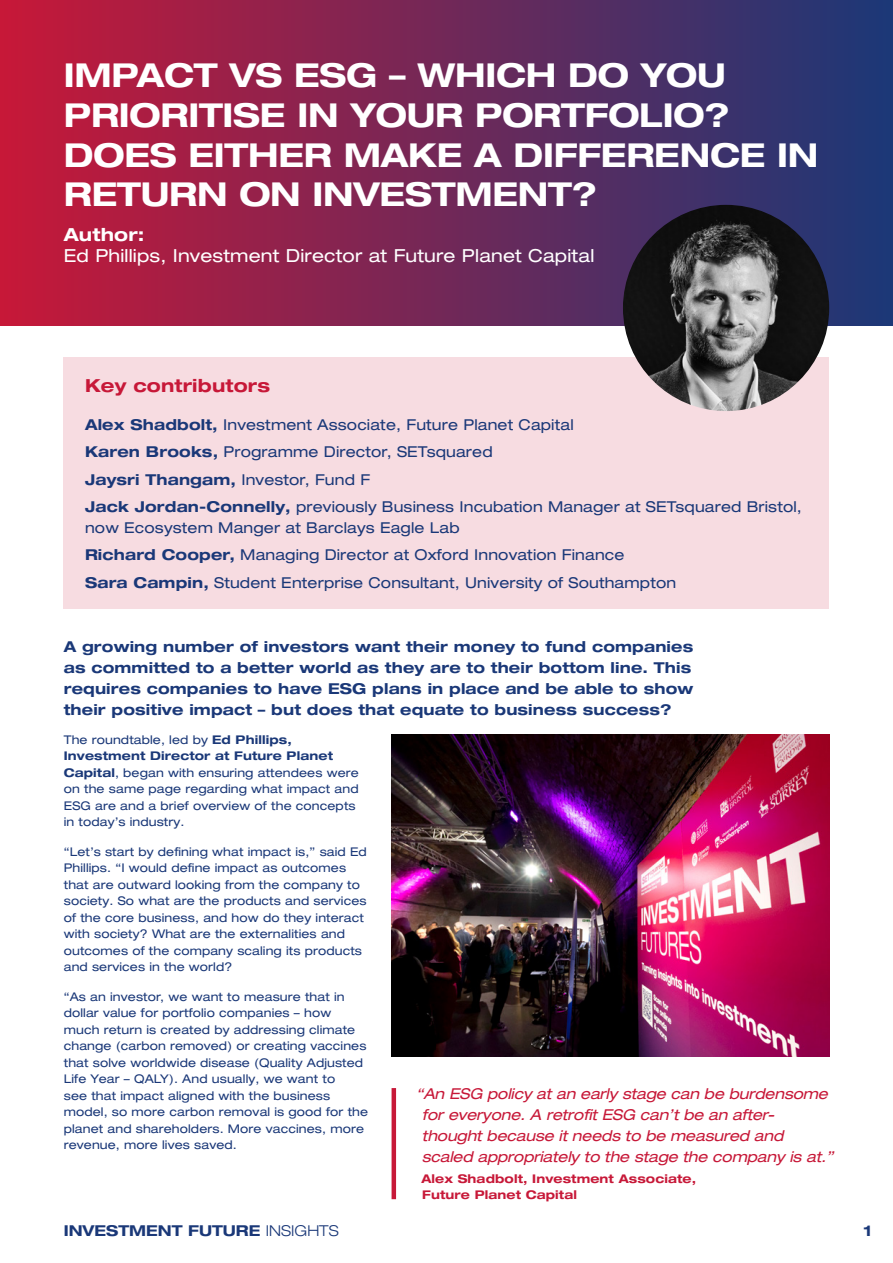
<style>
.page{position:relative;width:893px;height:1263px;background:#fff}
.page>*{position:absolute;margin:0;border:0;box-sizing:border-box;transform-origin:0 0}
.t1{font:700 expanded 33px/39.6px "Helvetica Neue LT Pro";letter-spacing:-.005em;color:#fff}
.t2{font:expanded 18px "Helvetica Neue LT Pro";letter-spacing:.01em;color:#fff}
.t3{font:700 expanded 18px "Helvetica Neue LT Pro";letter-spacing:.01em;color:#c71838}
.t4{font:700 expanded 18px "Helvetica Neue LT Pro";letter-spacing:.01em;color:#fff}
.t5{font:expanded 15px/27.3px "Helvetica Neue LT Pro";letter-spacing:.01em;color:#1a3878}
.t6{font:700 expanded 15px/21px "Helvetica Neue LT Pro";letter-spacing:.01em;color:#1a3878}
.t7{font:italic expanded 15px/21px "Helvetica Neue LT Pro";color:#c71838}
.t8{font:expanded 12px/16.5px "Helvetica Neue LT Pro";letter-spacing:.01em;color:#1a3878}
.t9{font:700 expanded 12px/16.5px "Helvetica Neue LT Pro";letter-spacing:.01em;color:#c71838}
.s1{font-weight:700}
.s2{font-weight:300}
</style>
<div class="page">
<div style="left:0;top:0;width:893px;height:326px;background:linear-gradient(to right,#c71838,#1b3877)"></div>
<div style="left:64px;top:358px;width:765px;height:251px;background:#f7dce1"></div>
<img style="left:623px;top:205px;width:206px;height:206px;border-radius:103px">
<img style="left:392px;top:735px;width:437px;height:321px">
<hr style="left:392px;top:1088px;width:4px;height:111px;background:#c71838">
<h1 class="t1" style="left:64px;top:54px;width:756px">IMPACT VS ESG – WHICH DO YOU<br>PRIORITISE IN YOUR PORTFOLIO?<br>DOES EITHER MAKE A DIFFERENCE IN<br>RETURN ON INVESTMENT?</h1>
<h2 class="t4" style="left:64px;top:222px;width:82px">Author:</h2>
<h2 class="t2" style="left:64px;top:244px;width:532px">Ed Phillips, Investment Director at Future Planet Capital</h2>
<h2 class="t3" style="left:85px;top:374px;width:187px">Key contributors</h2>
<p class="t5" style="left:85px;top:410px;width:718px"><span class="s1">Alex Shadbolt,</span> Investment Associate, Future Planet Capital<br><span class="s1">Karen Brooks,</span> Programme Director, SETsquared<br><span class="s1">Jaysri Thangam,</span> Investor, Fund F<br><span class="s1">Jack Jordan-Connelly,</span> previously Business Incubation Manager at SETsquared Bristol,</p>
<p class="t5" style="left:85px;top:514px;width:593px">now Ecosystem Manger at Barclays Eagle Lab<br><span class="s1">Richard Cooper,</span> Managing Director at Oxford Innovation Finance<br><span class="s1">Sara Campin,</span> Student Enterprise Consultant, University of Southampton</p>
<p class="t6" style="left:64px;top:635px;width:631px">A growing number of investors want their money to fund companies as committed to a better world as they are to their bottom line. This requires companies to have ESG plans in place and be able to show their positive impact – but does that equate to business success?</p>
<p class="t8" style="left:64px;top:731px;width:297px">The roundtable, led by <span class="s1">Ed Phillips, Investment Director at Future Planet Capital</span>, began with ensuring attendees were on the same page regarding what impact and ESG are and a brief overview of the concepts in today’s industry.</p>
<p class="t8" style="left:64px;top:843px;width:305px">“Let’s start by defining what impact is,” said Ed Phillips. “I would define impact as outcomes that are outward looking from the company to society. So what are the products and services of the core business, and how do they interact with society? What are the externalities and outcomes of the company scaling its products and services in the world?</p>
<p class="t8" style="left:64px;top:988px;width:306px">“As an investor, we want to measure that in dollar value for portfolio companies – how much return is created by addressing climate change (carbon removed) or creating vaccines that solve worldwide disease (Quality Adjusted Life Year – QALY). And usually, we want to<br>see that impact aligned with the business model, so more carbon removal is good for the planet and shareholders. More vaccines, more revenue, more lives saved.</p>
<p class="t7" style="left:422px;top:1082px;width:417px;text-indent:-6px">“An ESG policy atan early stage can be burdensome foreveryone.A retrofitESG can’tbe an after&shy;thoughtbecause itneeds to be measured and scaled appropriately to the stage the company is at.”</p>
<p class="t9" style="left:421px;top:1169px;width:276px">Alex Shadbolt, Investment Associate,<br>Future Planet Capital</p>
<p class="t6" style="left:64px;top:1220px;width:276px">INVESTMENT FUTURE <span class="s2">INSIGHTS</span></p>
<p class="t6" style="left:863px;top:1220px;width:10px">1</p>
</div>
